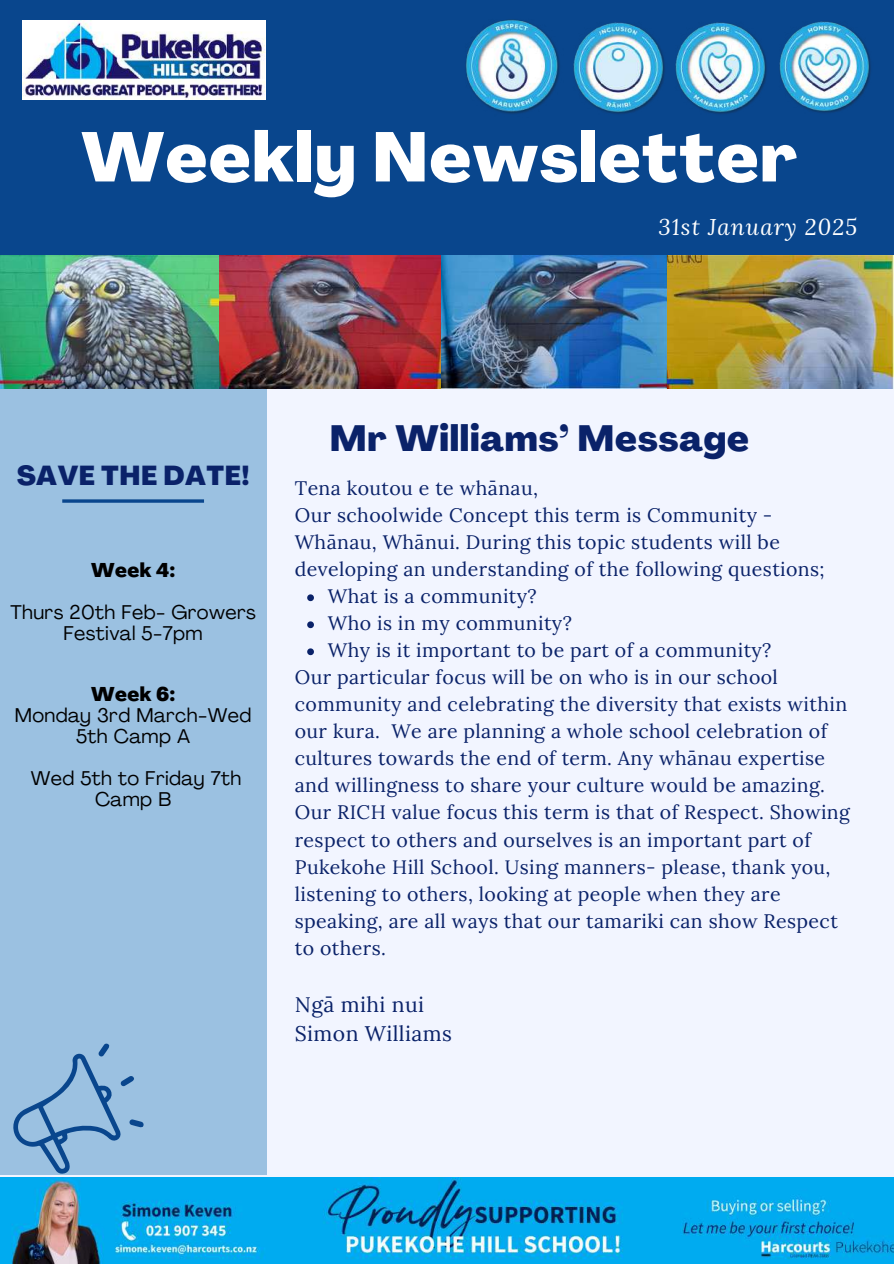
<style>
.page{position:relative;width:894px;height:1264px;background:#fff}
.page>*{position:absolute;margin:0;border:0;box-sizing:border-box;transform-origin:0 0}
.t1{font:800 69px "Agrandir";letter-spacing:.02em;color:#fff}
.t2{font:800 36px "Agrandir";letter-spacing:.02em;color:#0a2269}
.t3{font:800 27px "Agrandir";letter-spacing:.02em;color:#0a2269}
.t4{font:italic 22.5px "Lora";letter-spacing:.05em;color:#fff}
.t5{font:21.15px/29.2px "Lora";letter-spacing:.02em;color:#0a2269}
.t6{font:19.65px/21px "Agrandir";letter-spacing:.02em;color:#000;text-align:center}
.t7{font:800 19.65px "Agrandir";letter-spacing:.02em;color:#000}
.t8{font:19.5px "Lora";letter-spacing:.02em;color:#0a2269}
</style>
<div class="page">
<div style="left:0;top:0;width:893px;height:1263px;background:#f2f5ff"></div>
<div style="left:0;top:0;width:893px;height:263px;background:#09468d"></div>
<div style="left:0;top:388px;width:266px;height:786px;background:#9bc1e1"></div>
<hr style="left:62px;top:499px;width:142px;height:3px;background:#09468d">
<img style="left:23px;top:21px;width:243px;height:78px">
<img style="left:465px;top:19px;width:95px;height:95px">
<img style="left:573px;top:22px;width:194px;height:92px">
<img style="left:779px;top:21px;width:92px;height:92px">
<svg style="left:13px;top:1043px;width:131px;height:130px"></svg>
<img style="left:0;top:1177px;width:893px;height:86px">
<img style="left:0;top:255px;width:893px;height:133px">
<svg style="left:307px;top:594px;width:7px;height:7px"></svg>
<svg style="left:307px;top:621px;width:7px;height:7px"></svg>
<svg style="left:307px;top:648px;width:7px;height:7px"></svg>
<h1 class="t1" style="left:81px;top:130px;width:717px">Weekly Newsletter</h1>
<p class="t4" style="left:658px;top:212px;width:200px">31st January 2025</p>
<h3 class="t3" style="left:17px;top:464px;width:234px">SAVE THE DATE!</h3>
<p class="t7" style="left:91px;top:562px;width:85px">Week 4:</p>
<p class="t6" style="left:10px;top:604px;width:247px">Thurs 20th Feb- Growers<br>Festival 5-7pm</p>
<p class="t7" style="left:91px;top:686px;width:85px">Week 6:</p>
<p class="t6" style="left:15px;top:706px;width:238px">Monday 3rd March-Wed<br>5th Camp A</p>
<p class="t6" style="left:31px;top:769px;width:212px">Wed 5th to Friday 7th<br>Camp B</p>
<h2 class="t2" style="left:330px;top:423px;width:420px">Mr Williams’ Message</h2>
<p class="t8" style="left:295px;top:475px;width:244px">Tena koutou e te whānau,</p>
<p class="t8" style="left:295px;top:502px;width:479px">Our schoolwide Concept this term is Community -</p>
<p class="t8" style="left:295px;top:529px;width:486px">Whānau, Whānui. During this topic students will be</p>
<p class="t8" style="left:295px;top:556px;width:531px">developing an understanding of the following questions;</p>
<p class="t8" style="left:328px;top:583px;width:210px">What is a community?</p>
<p class="t8" style="left:328px;top:610px;width:245px">Who is in my community?</p>
<p class="t8" style="left:328px;top:637px;width:445px">Why is it important to be part of a community?</p>
<p class="t8" style="left:295px;top:664px;width:484px">Our particular focus will be on who is in our school</p>
<p class="t8" style="left:295px;top:691px;width:553px">community and celebrating the diversity that exists within</p>
<p class="t8" style="left:295px;top:718px;width:534px">our kura. We are planning a whole school celebration of</p>
<p class="t8" style="left:295px;top:745px;width:531px">cultures towards the end of term. Any whānau expertise</p>
<p class="t8" style="left:295px;top:772px;width:531px">and willingness to share your culture would be amazing.</p>
<p class="t8" style="left:295px;top:799px;width:556px">Our RICH value focus this term is that of Respect. Showing</p>
<p class="t8" style="left:295px;top:826px;width:517px">respect to others and ourselves is an important part of</p>
<p class="t8" style="left:295px;top:853px;width:537px">Pukekohe Hill School. Using manners- please, thank you,</p>
<p class="t8" style="left:295px;top:880px;width:487px">listening to others, looking at people when they are</p>
<p class="t8" style="left:295px;top:907px;width:544px">speaking, are all ways that our tamariki can show Respect</p>
<p class="t8" style="left:295px;top:934px;width:93px">to others.</p>
<p class="t5" style="left:295px;top:989px;width:158px">Ngā mihi nui<br>Simon Williams</p>
</div>
